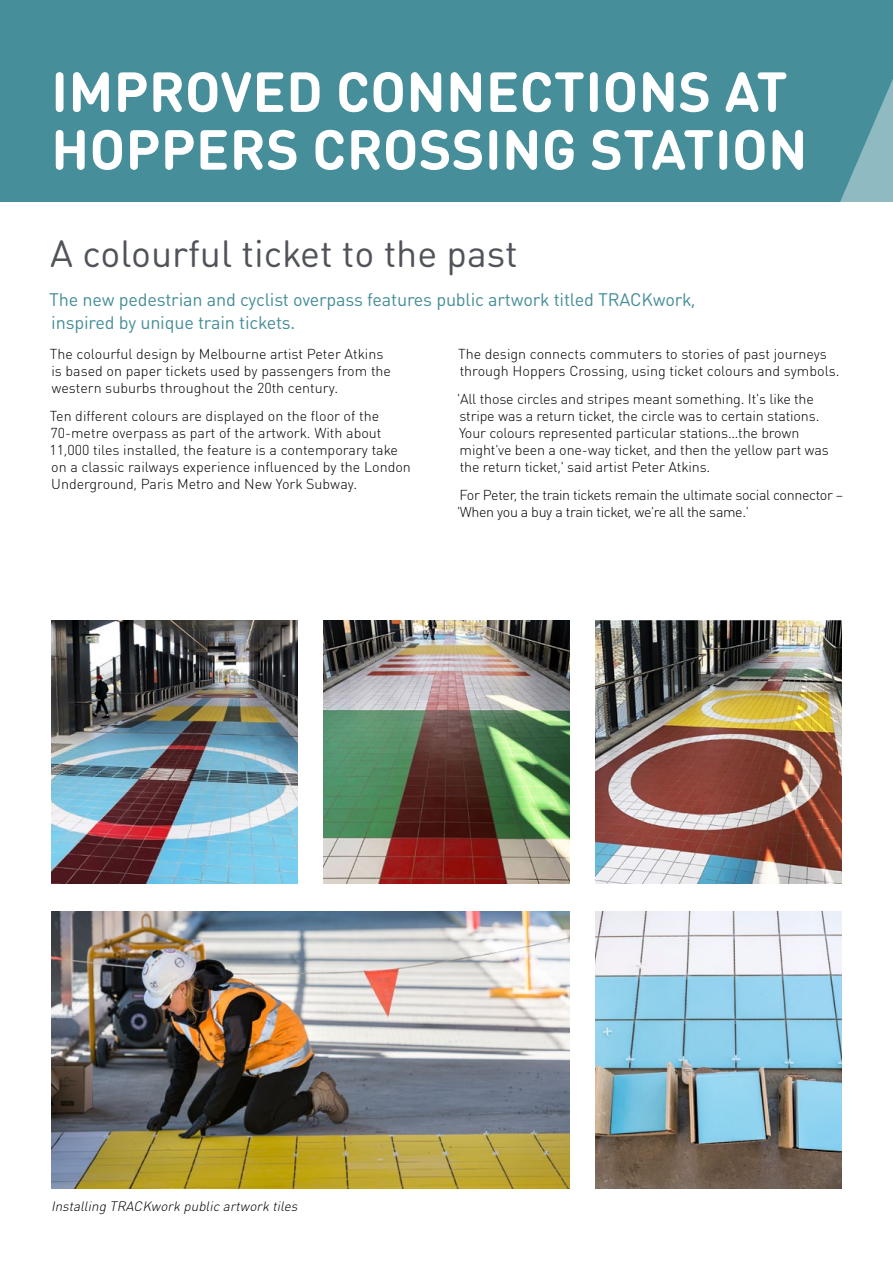
<style>
.page{position:relative;width:893px;height:1263px;background:#fff}
.page>*{position:absolute;margin:0;border:0;box-sizing:border-box;transform-origin:0 0}
.t1{font:700 55.5px/57.8px "DIN Round OT";letter-spacing:.005em;color:#fff}
.t2{font:37.5px "DIN Round OT";color:#50535a}
.t3{font:18px/22.5px "DIN Round OT";letter-spacing:-.01em;color:#468e99}
.t4{font:300 14.25px/17.1px "DIN Round OT";letter-spacing:-.01em;color:#000}
.t5{font:italic 300 13.5px "DIN Round OT";color:#000}
</style>
<div class="page">
<div style="left:0;top:0;width:893px;height:202px;background:#468e99"></div>
<svg style="left:840px;top:79px;width:53px;height:123px"></svg>
<img style="left:51px;top:911px;width:519px;height:277px">
<img style="left:595px;top:911px;width:247px;height:277px">
<img style="left:323px;top:621px;width:247px;height:263px">
<img style="left:595px;top:621px;width:247px;height:263px">
<img style="left:51px;top:621px;width:247px;height:263px">
<h1 class="t1" style="left:51px;top:62px;width:758px">IMPROVED CONNECTIONS AT<br>HOPPERS CROSSING STATION</h1>
<h2 class="t2" style="left:50px;top:230px;width:469px">A colourful ticket to the past</h2>
<p class="t3" style="left:49px;top:288px;width:648px">The new pedestrian and cyclist overpass features public artwork titled TRACKwork, inspired by unique train tickets.</p>
<p class="t4" style="left:50px;top:345px;width:343px">The colourful design by Melbourne artist Peter Atkins is based on paper tickets used by passengers from the western suburbs throughout the 20th century.</p>
<p class="t4" style="left:50px;top:407px;width:363px">Ten different colours are displayed on the floor of the 70-metre overpass as part of the artwork. With about 11,000 tiles installed, the feature is a contemporary take on a classic railways experience influenced by the London Underground, Paris Metro and New York Subway.</p>
<p class="t4" style="left:458px;top:345px;width:383px">The design connects commuters to stories of past journeys through Hoppers Crossing, using ticket colours and symbols.</p>
<p class="t4" style="left:457px;top:390px;width:373px">'All those circles and stripes meant something. It's like the stripe was a return ticket, the circle was to certain stations.<br>Your colours represented particular stations…the brown might've been a one-way ticket, and then the yellow part was the return ticket,' said artist Peter Atkins.</p>
<p class="t4" style="left:457px;top:486px;width:387px">For Peter, the train tickets remain the ultimate social connector – 'When you a buy a train ticket, we're all the same.'</p>
<p class="t5" style="left:51px;top:1198px;width:251px">Installing TRACKwork public artwork tiles</p>
</div>
